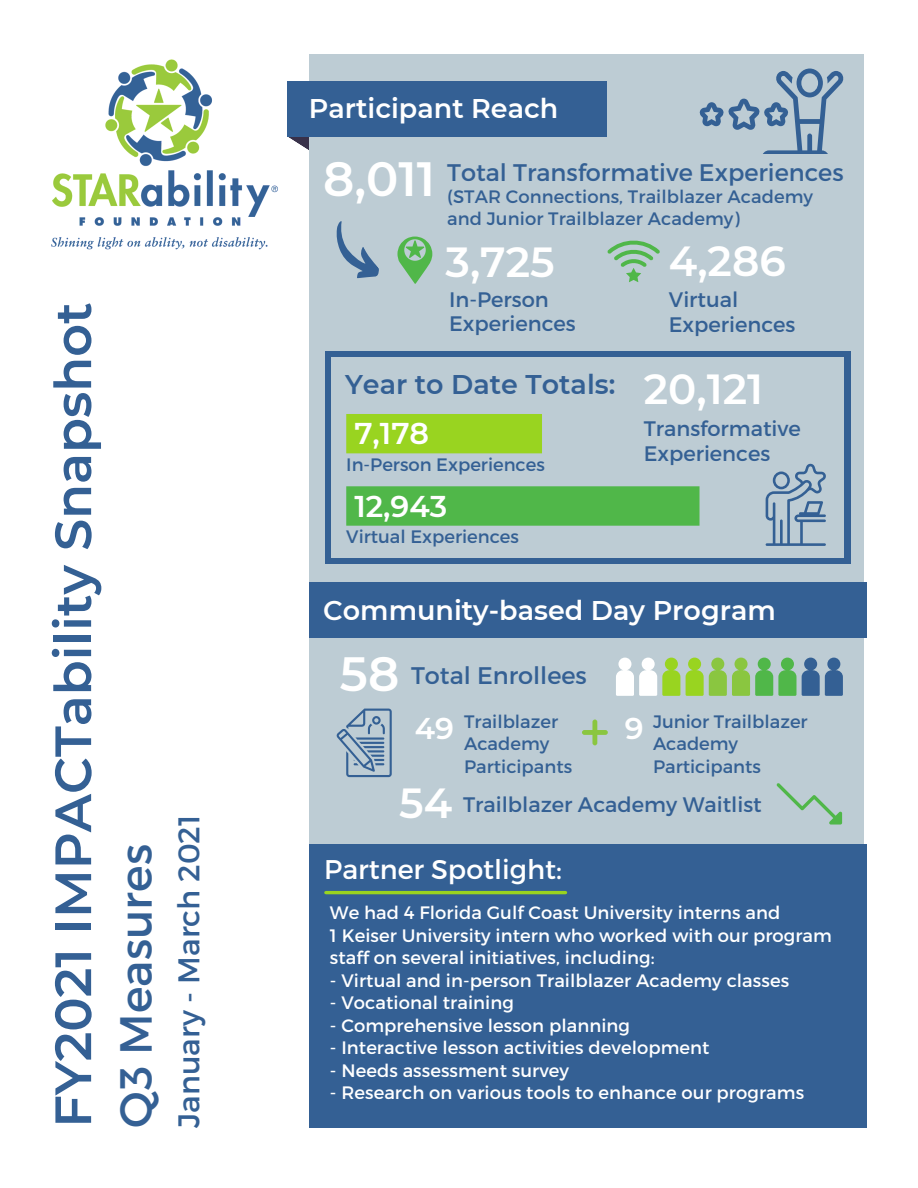
<style>
.page{position:relative;width:918px;height:1188px;background:#fff}
.page>*{position:absolute;margin:0;border:0;box-sizing:border-box;transform-origin:0 0}
.t1{font:600 51px "Montserrat";color:#346094}
.t2{font:600 48px "Montserrat";color:#fff}
.t3{font:45px "Montserrat";color:#346094}
.t4{font:600 42px "Montserrat";color:#fff}
.t5{font:30px "Montserrat";color:#346094}
.t6{font:600 30px "Montserrat";color:#fff}
.t7{font:600 27px "Montserrat";color:#fff}
.t8{font:600 27px "Montserrat";color:#346094}
.t9{font:27px "Montserrat";color:#fff}
.t10{font:24px "Montserrat";color:#346094}
.t11{font:21px/24.8px "Montserrat";color:#346094}
.t12{font:18px/22.5px "Montserrat";letter-spacing:.005em;color:#fff}
.t13{font:18px/21.3px "Montserrat";color:#346094}
</style>
<div class="page">
<svg style="left:302px;top:136px;width:7px;height:14px"></svg>
<div style="left:309px;top:54px;width:554px;height:1073px;background:#bdccd4"></div>
<svg style="left:699px;top:69px;width:145px;height:85px"></svg>
<div style="left:309px;top:844px;width:558px;height:284px;background:#346094"></div>
<div style="left:325px;top:351px;width:525px;height:213px;background:#346094"></div>
<div style="left:331px;top:357px;width:513px;height:200px;background:#bdccd4"></div>
<div style="left:309px;top:583px;width:558px;height:55px;background:#346094"></div>
<div style="left:287px;top:81px;width:320px;height:55px;background:#346094"></div>
<img style="left:51px;top:59px;width:251px;height:191px">
<svg style="left:608px;top:241px;width:52px;height:41px"></svg>
<svg style="left:397px;top:237px;width:35px;height:47px"></svg>
<svg style="left:336px;top:221px;width:43px;height:58px"></svg>
<hr style="left:326px;top:891px;width:240px;height:3px;background:#99d420">
<div style="left:346px;top:414px;width:196px;height:39px;background:#99d420"></div>
<div style="left:346px;top:486px;width:354px;height:40px;background:#50b749"></div>
<svg style="left:766px;top:464px;width:60px;height:82px"></svg>
<svg style="left:777px;top:783px;width:65px;height:42px"></svg>
<svg style="left:337px;top:709px;width:54px;height:68px"></svg>
<svg style="left:582px;top:720px;width:26px;height:25px"></svg>
<svg style="left:802px;top:658px;width:41px;height:38px"></svg>
<svg style="left:686px;top:658px;width:110px;height:38px"></svg>
<svg style="left:616px;top:658px;width:64px;height:38px"></svg>
<p class="t1" style="left:42px;top:1128px;width:827px;rotate:-90deg">FY2021 IMPACTability Snapshot</p>
<p class="t3" style="left:107px;top:1128px;width:285px;rotate:-90deg">Q3 Measures</p>
<p class="t5" style="left:169px;top:1128px;width:315px;rotate:-90deg">January - March 2021</p>
<p class="t7" style="left:309px;top:92px;width:251px">Participant Reach</p>
<p class="t2" style="left:323px;top:149px;width:113px">8,011</p>
<p class="t10" style="left:447px;top:157px;width:398px">Total Transformative Experiences</p>
<p class="t13" style="left:447px;top:185px;width:368px">(STAR Connections, Trailblazer Academy and Junior Trailblazer Academy)</p>
<p class="t4" style="left:446px;top:236px;width:111px">3,725</p>
<p class="t4" style="left:669px;top:236px;width:118px">4,286</p>
<p class="t11" style="left:669px;top:286px;width:128px">Virtual<br>Experiences</p>
<p class="t11" style="left:449px;top:287px;width:128px;line-height:23.7px">In-Person<br>Experiences</p>
<p class="t8" style="left:345px;top:368px;width:272px">Year to Date Totals:</p>
<p class="t6" style="left:354px;top:415px;width:76px">7,178</p>
<p class="t13" style="left:346px;top:453px;width:200px">In-Person Experiences</p>
<p class="t6" style="left:354px;top:488px;width:94px">12,943</p>
<p class="t13" style="left:346px;top:525px;width:174px">Virtual Experiences</p>
<p class="t4" style="left:644px;top:363px;width:121px">20,121</p>
<p class="t11" style="left:644px;top:415px;width:159px">Transformative<br>Experiences</p>
<p class="t7" style="left:323px;top:594px;width:454px">Community-based Day Program</p>
<p class="t2" style="left:340px;top:644px;width:61px">58</p>
<p class="t10" style="left:411px;top:660px;width:177px">Total Enrollees</p>
<p class="t13" style="left:464px;top:710px;width:95px">Trailblazer</p>
<p class="t13" style="left:464px;top:732px;width:87px">Academy</p>
<p class="t13" style="left:464px;top:755px;width:109px">Participants</p>
<p class="t6" style="left:415px;top:710px;width:41px">49</p>
<p class="t6" style="left:625px;top:710px;width:20px">9</p>
<p class="t13" style="left:653px;top:710px;width:156px">Junior Trailblazer</p>
<p class="t13" style="left:653px;top:732px;width:87px">Academy</p>
<p class="t13" style="left:653px;top:755px;width:109px">Participants</p>
<p class="t4" style="left:399px;top:778px;width:55px">54</p>
<p class="t11" style="left:463px;top:791px;width:300px">Trailblazer Academy Waitlist</p>
<p class="t9" style="left:324px;top:852px;width:239px">Partner Spotlight:</p>
<p class="t12" style="left:330px;top:901px;width:452px">We had 4 Florida Gulf Coast University interns and</p>
<p class="t12" style="left:330px;top:923px;width:504px">1 Keiser University intern who worked with our program staff on several initiatives, including:</p>
<p class="t12" style="left:330px;top:968px;width:461px">- Virtual and in-person Trailblazer Academy classes</p>
<p class="t12" style="left:330px;top:991px;width:185px">- Vocational training</p>
<p class="t12" style="left:330px;top:1013px;width:302px">- Comprehensive lesson planning</p>
<p class="t12" style="left:330px;top:1036px;width:381px">- Interactive lesson activities development</p>
<p class="t12" style="left:330px;top:1058px;width:241px">- Needs assessment survey</p>
<p class="t12" style="left:330px;top:1081px;width:476px">- Research on various tools to enhance our programs</p>
</div>
